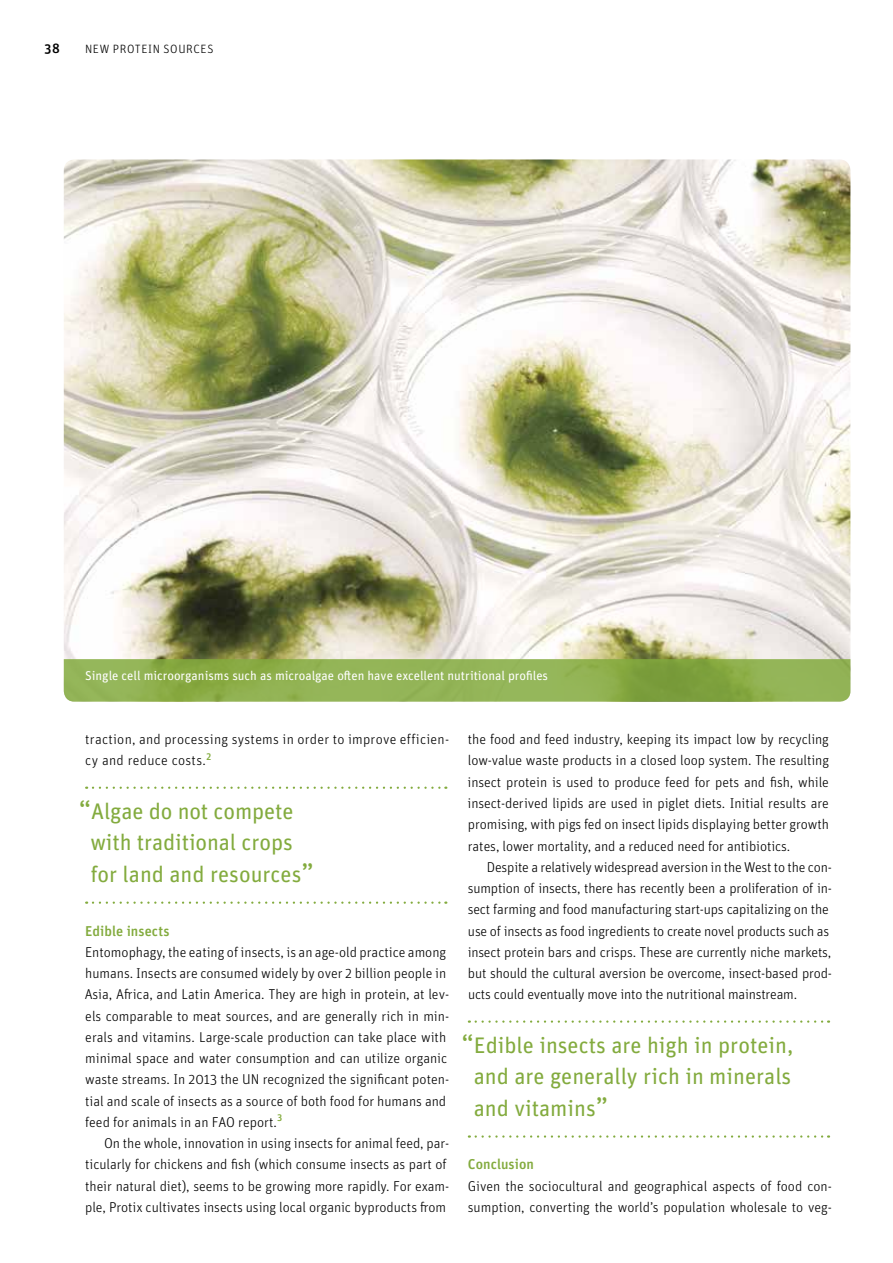
<style>
.page{position:relative;width:893px;height:1263px;background:#fff}
.page>*{position:absolute;margin:0;border:0;box-sizing:border-box;transform-origin:0 0}
.t1{font:22.5px/32px "Unit Pro";color:#83ab3e}
.t2{font:300 14.25px/21.3px "Unit Pro";letter-spacing:-.005em;color:#000}
.t3{font:300 14.25px/21.3px "Unit Pro";letter-spacing:.02em;color:#000}
.t4{font:500 14.25px "Unit Pro";letter-spacing:.005em;color:#83ab3e}
.t5{font:500 13.5px "Unit Pro";color:#000}
.t6{font:12.75px "Unit Pro";color:#fff}
.t7{font:300 12px "Unit Pro";letter-spacing:.05em;color:#000}
.s1{font-size:27px}
</style>
<div class="page">
<svg style="left:93px;top:786px;width:353px;height:3px"></svg>
<svg style="left:93px;top:901px;width:353px;height:3px"></svg>
<svg style="left:476px;top:1020px;width:353px;height:3px"></svg>
<svg style="left:476px;top:1135px;width:353px;height:3px"></svg>
<img style="left:64px;top:159px;width:786px;height:500px">
<svg style="left:64px;top:659px;width:786px;height:43px;background:#8fb051"></svg>
<p class="t5" style="left:45px;top:39px;width:17px">38</p>
<p class="t7" style="left:85px;top:41px;width:130px">NEW PROTEIN SOURCES</p>
<p class="t6" style="left:85px;top:667px;width:465px">Single cell microorganisms such as microalgae often have excellent nutritional profiles</p>
<p class="t3" style="left:85px;top:728px;width:365px">traction, and processing systems in order to improve efficien&shy;cy and reduce costs.<sup>2</sup></p>
<h1 class="t1" style="left:90px;top:794px;width:225px;text-indent:-11px"><span class="s1">“</span>Algae do not compete with traditional crops for land and resources<span class="s1">”</span></h1>
<p class="t4" style="left:85px;top:920px;width:86px">Edible insects</p>
<p class="t2" style="left:85px;top:941px;width:366px">Entomophagy, the eating of insects, is an age-old practice among humans. Insects are consumed widely by over 2 billion people in Asia, Africa, and Latin America. They are high in protein, at lev&shy;els comparable to meat sources, and are generally rich in min&shy;erals and vitamins. Large-scale production can take place with minimal space and water consumption and can utilize organic waste streams. In 2013 the UN recognized the significant poten&shy;tial and scale of insects as a source of both food for humans and feed for animals in an FAO report.<sup>3</sup></p>
<p class="t2" style="left:85px;top:1132px;width:366px;text-indent:19px">On the whole, innovation in using insects for animal feed, par&shy;ticularly for chickens and fish (which consume insects as part of their natural diet), seems to be growing more rapidly. For exam&shy;ple, Protix cultivates insects using local organic byproducts from</p>
<p class="t2" style="left:468px;top:728px;width:363px;text-align:justify">the food and feed industry, keeping its impact low by recycling low-value waste products in a closed loop system. The resulting insect protein is used to produce feed for pets and fish, while insect-derived lipids are used in piglet diets. Initial results are promising, with pigs fed on insect lipids displaying better growth rates, lower mortality, and a reduced need for antibiotics.</p>
<p class="t2" style="left:468px;top:856px;width:366px;text-indent:19px">Despite a relatively widespread aversion in the West to the con&shy;sumption of insects, there has recently been a proliferation of in&shy;sect farming and food manufacturing start-ups capitalizing on the use of insects as food ingredients to create novel products such as insect protein bars and crisps. These are currently niche markets, but should the cultural aversion be overcome, insect-based prod&shy;ucts could eventually move into the nutritional mainstream.</p>
<h1 class="t1" style="left:474px;top:1028px;width:321px;text-align:justify;text-indent:-12px"><span class="s1">“</span>Edible insects are high in protein, and are generally rich in minerals and vitamins<span class="s1">”</span></h1>
<p class="t4" style="left:468px;top:1154px;width:68px">Conclusion</p>
<p class="t2" style="left:468px;top:1175px;width:366px">Given the sociocultural and geographical aspects of food con&shy;sumption, converting the world’s population wholesale to veg-</p>
</div>
